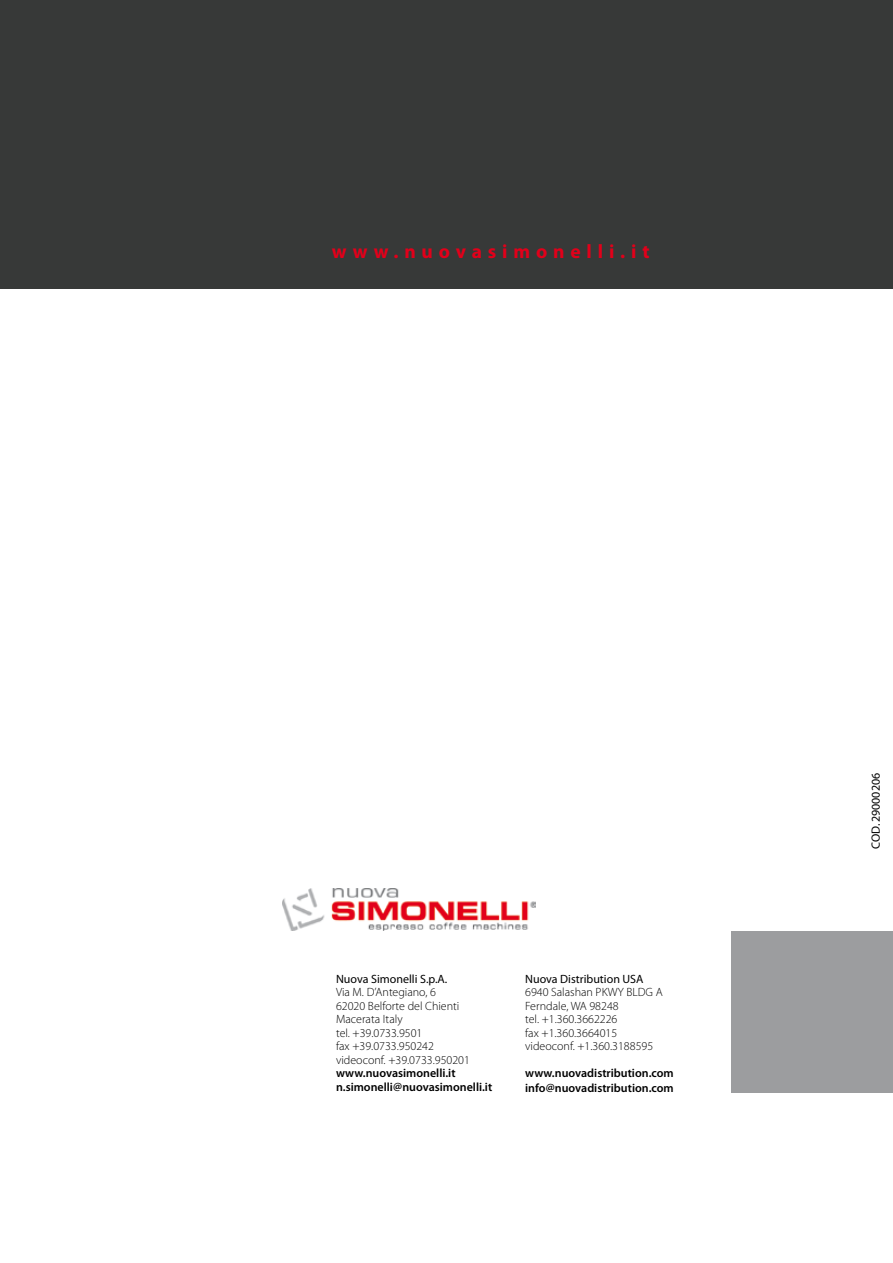
<style>
.page{position:relative;width:893px;height:1263px;background:#fff}
.page>*{position:absolute;margin:0;border:0;box-sizing:border-box;transform-origin:0 0}
.t1{font:700 19.5px "Myriad Pro";letter-spacing:.3em;color:#e2001a}
.t2{font:300 12px/13.5px "Myriad Pro";color:#000}
.t3{font:600 12px/14.2px "Myriad Pro";color:#000}
.t4{font:12px "Myriad Pro";color:#000}
.t5{font:12px "Myriad";color:#000}
</style>
<div class="page">
<div style="left:731px;top:931px;width:162px;height:162px;background:#9c9d9f"></div>
<img style="left:283px;top:889px;width:252px;height:42px">
<div style="left:0;top:0;width:893px;height:289px;background:#373938"></div>
<h1 class="t1" style="left:332px;top:239px;width:319px">www.nuovasimonelli.it</h1>
<p class="t4" style="left:336px;top:971px;width:113px">Nuova Simonelli S.p.A.</p>
<p class="t2" style="left:336px;top:985px;width:135px">Via M. D’Antegiano, 6<br>62020 Belforte del Chienti<br>Macerata Italy<br>tel. +39.0733.9501<br>fax +39.0733.950242 videoconf. +39.0733.950201</p>
<p class="t3" style="left:336px;top:1066px;width:158px">www.nuovasimonelli.it n.simonelli@nuovasimonelli.it</p>
<p class="t4" style="left:525px;top:971px;width:120px">Nuova Distribution USA</p>
<p class="t2" style="left:525px;top:985px;width:139px">6940 Salashan PKWY BLDG A<br>Ferndale, WA 98248<br>tel. +1.360.3662226<br>fax +1.360.3664015 videoconf. +1.360.3188595</p>
<p class="t3" style="left:525px;top:1066px;width:150px">www.nuovadistribution.com info@nuovadistribution.com</p>
<p class="t5" style="left:870px;top:849px;width:77px;rotate:-90deg">COD. 29000206</p>
</div>
